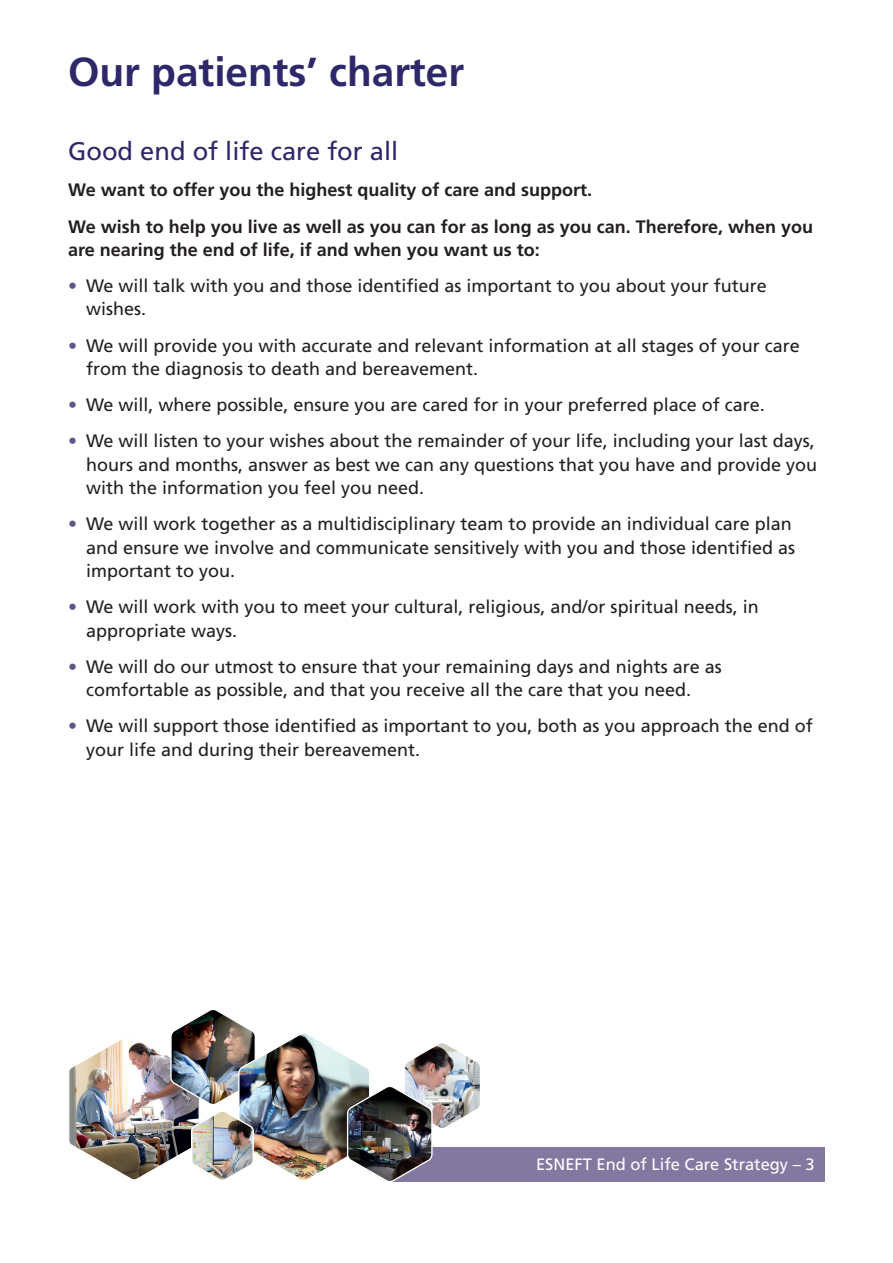
<style>
.page{position:relative;width:893px;height:1263px;background:#fff}
.page>*{position:absolute;margin:0;border:0;box-sizing:border-box;transform-origin:0 0}
.t1{font:700 40.5px "Frutiger";color:#2e276a}
.t2{font:25.5px "Frutiger";color:#2e276a}
.t3{font:18px/23.4px "Frutiger";color:#231f20}
.t4{font:700 18px/36.2px "Frutiger";color:#231f20}
.t5{font:16.5px "Frutiger";color:#fff}
.s1{color:#605588}
</style>
<div class="page">
<div style="left:391px;top:1147px;width:434px;height:34px;background:#8378a0"></div>
<img style="left:69px;top:1010px;width:413px;height:172px">
<h1 class="t1" style="left:68px;top:48px;width:398px">Our patients’ charter</h1>
<h2 class="t2" style="left:68px;top:136px;width:332px">Good end of life care for all</h2>
<p class="t4" style="left:68px;top:172px;width:747px">We want to offer you the highest quality of care and support.<br>We wish to help you live as well as you can for as long as you can. Therefore, when you</p>
<p class="t4" style="left:68px;top:232px;width:473px">are nearing the end of life, if and when you want us to:</p>
<p class="t3" style="left:86px;top:274px;width:682px;text-indent:-18px"><span class="s1">•</span> We will talk with you and those identified as important to you about your future wishes.</p>
<p class="t3" style="left:86px;top:334px;width:715px;text-indent:-18px"><span class="s1">•</span> We will provide you with accurate and relevant information at all stages of your care from the diagnosis to death and bereavement.</p>
<p class="t3" style="left:68px;top:393px;width:698px"><span class="s1">•</span> We will, where possible, ensure you are cared for in your preferred place of care.</p>
<p class="t3" style="left:86px;top:429px;width:733px;text-indent:-18px"><span class="s1">•</span> We will listen to your wishes about the remainder of your life, including your last days, hours and months, answer as best we can any questions that you have and provide you with the information you feel you need.</p>
<p class="t3" style="left:86px;top:512px;width:711px;text-indent:-18px"><span class="s1">•</span> We will work together as a multidisciplinary team to provide an individual care plan and ensure we involve and communicate sensitively with you and those identified as important to you.</p>
<p class="t3" style="left:86px;top:595px;width:674px;text-indent:-18px"><span class="s1">•</span> We will work with you to meet your cultural, religious, and/or spiritual needs, in appropriate ways.</p>
<p class="t3" style="left:86px;top:655px;width:637px;text-indent:-18px"><span class="s1">•</span> We will do our utmost to ensure that your remaining days and nights are as comfortable as possible, and that you receive all the care that you need.</p>
<p class="t3" style="left:86px;top:715px;width:728px;text-indent:-18px"><span class="s1">•</span> We will support those identified as important to you, both as you approach the end of your life and during their bereavement.</p>
<p class="t5" style="left:536px;top:1155px;width:280px">ESNEFT End of Life Care Strategy – 3</p>
</div>
